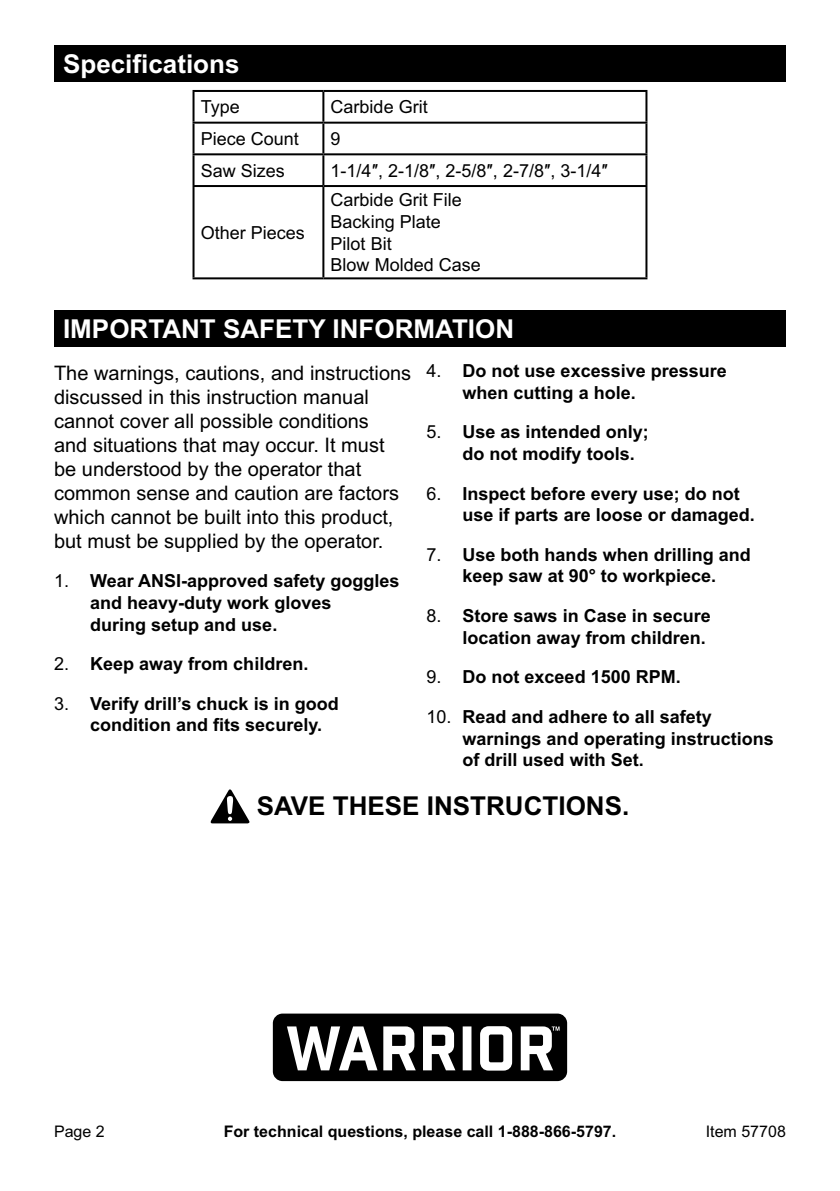
<style>
.page{position:relative;width:840px;height:1191px;background:#fff}
.page>*{position:absolute;margin:0;border:0;box-sizing:border-box;transform-origin:0 0}
.Heading{font:700 26px "Arial";color:#fff}
.t1{font:700 26px "Arial";color:#000}
.Paragraph{font:20px/24px "Arial";color:#000}
.t2{font:700 18px/21.6px "Arial";color:#000}
.Table_Text{font:18px/21.6px "Arial";color:#000}
.t3{font:700 16px "Arial";color:#000}
.t4{font:16px "Arial";color:#000}
.s1{font-weight:400}
</style>
<div class="page">
<div style="left:54px;top:45px;width:731px;height:37px;background:#000"></div>
<div style="left:54px;top:310px;width:731px;height:36px;background:#000"></div>
<hr style="left:192px;top:90px;width:131px;height:2px;background:#000">
<hr style="left:192px;top:92px;width:2px;height:30px;background:#000">
<hr style="left:323px;top:90px;width:324px;height:2px;background:#000">
<hr style="left:322px;top:92px;width:2px;height:30px;background:#000">
<hr style="left:645px;top:92px;width:2px;height:30px;background:#000">
<hr style="left:192px;top:122px;width:131px;height:2px;background:#000">
<hr style="left:192px;top:124px;width:2px;height:29px;background:#000">
<hr style="left:323px;top:122px;width:324px;height:2px;background:#000">
<hr style="left:322px;top:124px;width:2px;height:29px;background:#000">
<hr style="left:645px;top:124px;width:2px;height:29px;background:#000">
<hr style="left:192px;top:153px;width:131px;height:2px;background:#000">
<hr style="left:192px;top:155px;width:2px;height:30px;background:#000">
<hr style="left:323px;top:153px;width:324px;height:2px;background:#000">
<hr style="left:322px;top:155px;width:2px;height:30px;background:#000">
<hr style="left:645px;top:155px;width:2px;height:30px;background:#000">
<hr style="left:192px;top:185px;width:131px;height:2px;background:#000">
<hr style="left:192px;top:187px;width:2px;height:90px;background:#000">
<hr style="left:323px;top:185px;width:324px;height:2px;background:#000">
<hr style="left:322px;top:187px;width:2px;height:90px;background:#000">
<hr style="left:645px;top:187px;width:2px;height:90px;background:#000">
<hr style="left:192px;top:277px;width:131px;height:2px;background:#000">
<hr style="left:323px;top:277px;width:324px;height:2px;background:#000">
<svg style="left:210px;top:789px;width:40px;height:34px"></svg>
<svg style="left:272px;top:1013px;width:296px;height:69px"></svg>
<p class="Heading" style="left:63px;top:46px;width:178px">Specifications</p>
<p class="Table_Text" style="left:201px;top:96px;width:41px">Type</p>
<p class="Table_Text" style="left:330px;top:96px;width:99px">Carbide Grit</p>
<p class="Table_Text" style="left:201px;top:128px;width:100px">Piece Count</p>
<p class="Table_Text" style="left:330px;top:128px;width:12px">9</p>
<p class="Table_Text" style="left:201px;top:160px;width:86px">Saw Sizes</p>
<p class="Table_Text" style="left:330px;top:160px;width:279px">1-1/4″, 2-1/8″, 2-5/8″, 2-7/8″, 3-1/4″</p>
<p class="Table_Text" style="left:201px;top:222px;width:106px">Other Pieces</p>
<p class="Table_Text" style="left:330px;top:189px;width:133px">Carbide Grit File</p>
<p class="Table_Text" style="left:330px;top:211px;width:112px">Backing Plate<br>Pilot Bit</p>
<p class="Table_Text" style="left:330px;top:254px;width:152px">Blow Molded Case</p>
<p class="Heading" style="left:63px;top:311px;width:452px">IMPORTANT SAFETY INFORMATION</p>
<p class="Paragraph" style="left:54px;top:361px;width:358px">The warnings, cautions, and instructions discussed in this instruction manual cannot cover all possible conditions<br>and situations that may occur. It must be understood by the operator that common sense and caution are factors which cannot be built into this product, but must be supplied by the operator.</p>
<p class="t2" style="left:90px;top:570px;width:311px;text-indent:-36px"><span class="s1">1.</span> Wear ANSI-approved safety goggles and heavy‑duty work gloves<br>during setup and use.</p>
<p class="t2" style="left:54px;top:653px;width:256px"><span class="s1">2.</span> Keep away from children.</p>
<p class="t2" style="left:90px;top:693px;width:250px;text-indent:-36px"><span class="s1">3.</span> Verify drill’s chuck is in good condition and fits securely.</p>
<p class="t2" style="left:462px;top:360px;width:266px;text-indent:-36px"><span class="s1">4.</span> Do not use excessive pressure when cutting a hole.</p>
<p class="t2" style="left:462px;top:422px;width:188px;text-indent:-36px"><span class="s1">5.</span> Use as intended only; do not modify tools.</p>
<p class="t2" style="left:462px;top:483px;width:294px;text-indent:-36px"><span class="s1">6.</span> Inspect before every use; do not use if parts are loose or damaged.</p>
<p class="t2" style="left:426px;top:544px;width:326px;text-align:center"><span class="s1">7.</span> Use both hands when drilling and keep saw at 90° to workpiece.</p>
<p class="t2" style="left:426px;top:605px;width:286px;text-align:right"><span class="s1">8.</span> Store saws in Case in secure location away from children.</p>
<p class="t2" style="left:426px;top:666px;width:256px"><span class="s1">9.</span> Do not exceed 1500 RPM.</p>
<p class="t2" style="left:462px;top:706px;width:313px;text-indent:-36px"><span class="s1">10.</span> Read and adhere to all safety warnings and operating instructions of drill used with Set.</p>
<p class="t1" style="left:256px;top:789px;width:374px">SAVE THESE INSTRUCTIONS.</p>
<p class="t4" style="left:54px;top:1120px;width:52px">Page 2</p>
<p class="t3" style="left:223px;top:1120px;width:394px">For technical questions, please call 1-888-866-5797.</p>
<p class="t4" style="left:705px;top:1120px;width:82px">Item 57708</p>
</div>
